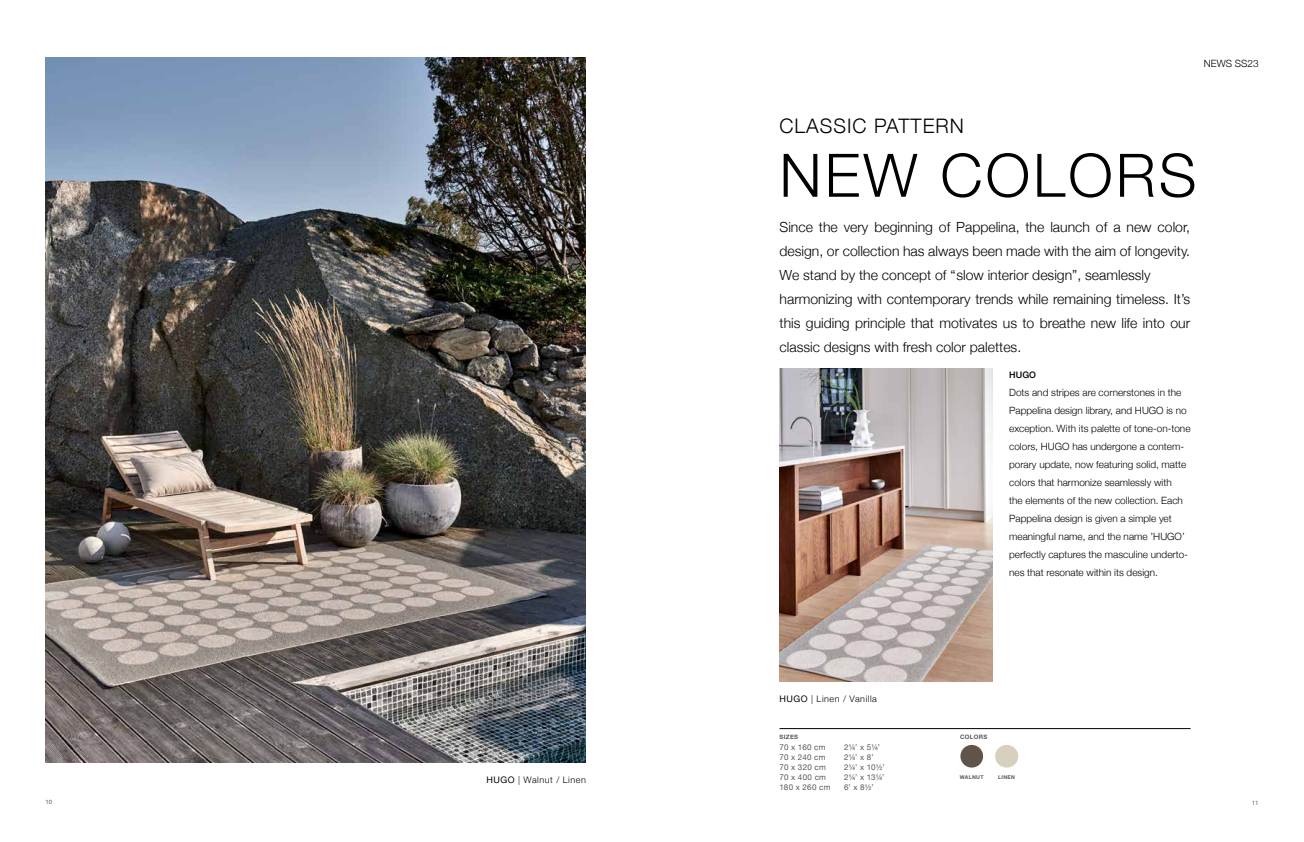
<style>
.page{position:relative;width:1304px;height:842px;background:#fff}
.page>*{position:absolute;margin:0;border:0;box-sizing:border-box;transform-origin:0 0}
.t1{font:300 60px "Helvetica Neue";letter-spacing:.05em;color:#000}
.t2{font:300 20px "Helvetica Neue";letter-spacing:.05em;color:#000}
.t3{font:300 14px/24px "Helvetica Neue";color:#000}
.t4{font:300 10px/18px "Helvetica Neue";color:#000}
.t5{font:300 9px "Helvetica Neue";letter-spacing:.06em;color:#000}
.t6{font:500 9px "Helvetica Neue";color:#000}
.t7{font:8px/10px "Helvetica Neue";letter-spacing:.025em;color:#575756}
.t8{font:700 6px "Helvetica Neue";letter-spacing:.05em;color:#575756}
.t9{font:6px "Helvetica Neue";color:#575756}
.t10{font:700 5.2px "Helvetica Neue";letter-spacing:.055em;color:#575756}
.s1{font-weight:400}
</style>
<div class="page">
<img style="left:45px;top:57px;width:541px;height:705px">
<div style="left:960px;top:745px;width:23px;height:22px;background:#60534a;border-radius:50%"></div>
<div style="left:995px;top:745px;width:23px;height:22px;background:#d7d0be;border-radius:50%"></div>
<img style="left:780px;top:369px;width:212px;height:312px">
<hr style="left:780px;top:728px;width:411px;height:1px;background:#000">
<p class="t5" style="left:487px;top:772px;width:101px"><span class="s1">HUGO</span> | Walnut / Linen</p>
<p class="t4" style="left:1204px;top:54px;width:56px">NEWS SS23</p>
<h2 class="t2" style="left:779px;top:109px;width:186px">CLASSIC PATTERN</h2>
<h1 class="t1" style="left:779px;top:127px;width:419px">NEW COLORS</h1>
<p class="t3" style="left:780px;top:214px;width:412px">Since the very beginning of Pappelina, the launch of a new color, design, or collection has always been made with the aim of longevity.<br>We stand by the concept of “slow interior design”, seamlessly harmonizing with contemporary trends while remaining timeless. It’s this guiding principle that motivates us to breathe new life into our classic designs with fresh color palettes.</p>
<p class="t6" style="left:1009px;top:367px;width:28px">HUGO</p>
<p class="t4" style="left:1009px;top:382px;width:183px">Dots and stripes are cornerstones in the Pappelina design library, and HUGO is no exception. With its palette of tone-on-tone colors, HUGO has undergone a contem&shy;porary update, now featuring solid, matte colors that harmonize seamlessly with<br>the elements of the new collection. Each Pappelina design is given a simple yet meaningful name, and the name ’HUGO’ perfectly captures the masculine underto&shy;nes that resonate within its design.</p>
<p class="t5" style="left:780px;top:691px;width:99px"><span class="s1">HUGO</span> | Linen / Vanilla</p>
<p class="t8" style="left:780px;top:732px;width:20px">SIZES</p>
<p class="t7" style="left:780px;top:743px;width:52px">70 x 160 cm<br>70 x 240 cm<br>70 x 320 cm<br>70 x 400 cm<br>180 x 260 cm</p>
<p class="t7" style="left:844px;top:743px;width:42px">2¼’ x 5¼’<br>2¼’ x 8’<br>2¼’ x 10½’<br>2¼’ x 13¼’<br>6’ x 8½’</p>
<p class="t8" style="left:960px;top:732px;width:29px">COLORS</p>
<p class="t10" style="left:960px;top:773px;width:25px">WALNUT</p>
<p class="t10" style="left:998px;top:773px;width:18px">LINEN</p>
<p class="t9" style="left:45px;top:797px;width:8px">10</p>
<p class="t9" style="left:1252px;top:798px;width:8px">11</p>
</div>
